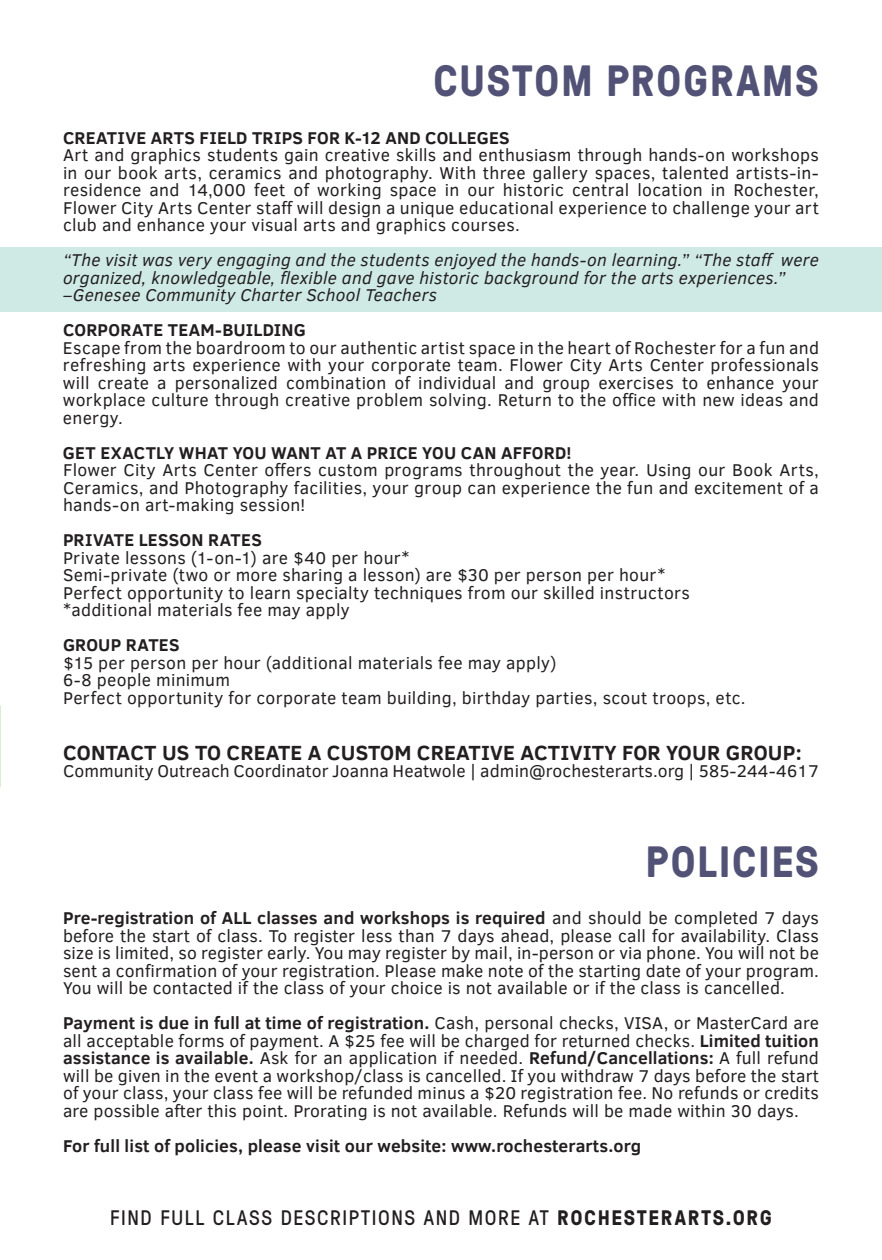
<style>
.page{position:relative;width:882px;height:1260px;background:#fff}
.page>*{position:absolute;margin:0;border:0;box-sizing:border-box;transform-origin:0 0}
.t1{font:700 43.75px "GT Pressura";letter-spacing:.035em;color:#525277}
.t2{font:700 21px "Clear Sans";letter-spacing:.01em;color:#231f20}
.t3{font:21px "GT Pressura";letter-spacing:.075em;color:#231f20}
.t4{font:17.5px/17.5px "Clear Sans";letter-spacing:.015em;color:#231f20;text-align:justify}
.t5{font:700 17.5px "Clear Sans";letter-spacing:.015em;color:#231f20}
.t6{font:italic 17.5px/17.5px "Clear Sans";letter-spacing:.015em;color:#231f20}
.s1{font-weight:700}
</style>
<div class="page">
<div style="left:0;top:247px;width:882px;height:65px;background:#cfeae5"></div>
<h1 class="t1" style="left:433px;top:49px;width:387px">CUSTOM PROGRAMS</h1>
<p class="t5" style="left:63px;top:125px;width:448px">Creative Arts Field trips for K-12 and Colleges</p>
<p class="t4" style="left:63px;top:146px;width:758px">Art and graphics students gain creative skills and enthusiasm through hands-on workshops in our book arts, ceramics and photography. With three gallery spaces, talented artists-in&shy;residence and 14,000 feet of working space in our historic central location in Rochester, Flower City Arts Center staff will design a unique educational experience to challenge your art club and enhance your visual arts and graphics courses.</p>
<p class="t6" style="left:63px;top:251px;width:757px">“The visit was very engaging and the students enjoyed the hands-on learning.” “The staff were organized, knowledgeable, flexible and gave historic background for the arts experiences.” –Genesee Community Charter School Teachers</p>
<p class="t5" style="left:63px;top:317px;width:242px">Corporate Team -Building</p>
<p class="t4" style="left:63px;top:339px;width:758px">Escape from the boardroom to our authentic artist space in the heart of Rochester for a fun and refreshing arts experience with your corporate team. Flower City Arts Center professionals will create a personalized combination of individual and group exercises to enhance your workplace culture through creative problem solving. Return to the office with new ideas and energy.</p>
<p class="t5" style="left:63px;top:440px;width:510px">Get exactly what you want at a price you can afford!</p>
<p class="t4" style="left:63px;top:461px;width:758px">Flower City Arts Center offers custom programs throughout the year. Using our Book Arts, Ceramics, and Photography facilities, your group can experience the fun and excitement of a hands-on art-making session!</p>
<p class="t5" style="left:63px;top:527px;width:200px">Private Lesson Rates</p>
<p class="t4" style="left:63px;top:549px;width:629px;text-align:left">Private lessons (1-on-1) are $40 per hour*<br>Semi-private (two or more sharing a lesson) are $30 per person per hour* Perfect opportunity to learn specialty techniques from our skilled instructors *additional materials fee may apply</p>
<p class="t5" style="left:63px;top:632px;width:118px">Group Rates</p>
<p class="t4" style="left:63px;top:654px;width:684px;text-align:left">$15 per person per hour (additional materials fee may apply)<br>6-8 people minimum<br>Perfect opportunity for corporate team building, birthday parties, scout troops, etc.</p>
<p class="t2" style="left:63px;top:737px;width:740px">Contact us to create a custom creative activity for your group:</p>
<p class="t4" style="left:63px;top:762px;width:758px">Community Outreach Coordinator Joanna Heatwole | admin@rochesterarts.org | 585-244-4617</p>
<h1 class="t1" style="left:645px;top:830px;width:175px">POLICIES</h1>
<p class="t4" style="left:63px;top:909px;width:758px"><span class="s1">Pre-registration of ALL classes and workshops is required</span> and should be completed 7 days before the start of class. To register less than 7 days ahead, please call for availability. Class size is limited, so register early. You may register by mail, in-person or via phone. You will not be sent a confirmation of your registration. Please make note of the starting date of your program.<br>You will be contacted if the class of your choice is not available or if the class is cancelled.</p>
<p class="t4" style="left:63px;top:1014px;width:758px"><span class="s1">Payment is due in full at time of registration.</span> Cash, personal checks, VISA, or MasterCard are all acceptable forms of payment. A $25 fee will be charged for returned checks. <span class="s1">Limited tuition assistance is available.</span> Ask for an application if needed. <span class="s1">Refund/Cancellations:</span> A full refund will be given in the event a workshop/class is cancelled. If you withdraw 7 days before the start of your class, your class fee will be refunded minus a $20 registration fee. No refunds or credits are possible after this point. Prorating is not available. Refunds will be made within 30 days.</p>
<p class="t5" style="left:63px;top:1133px;width:580px">For full list of policies, please visit our website: www.rochesterarts.org</p>
<p class="t3" style="left:110px;top:1203px;width:663px">FIND FULL CLASS DESCRIPTIONS AND MORE AT <span class="s1">ROCHESTERARTS.ORG</span></p>
</div>
